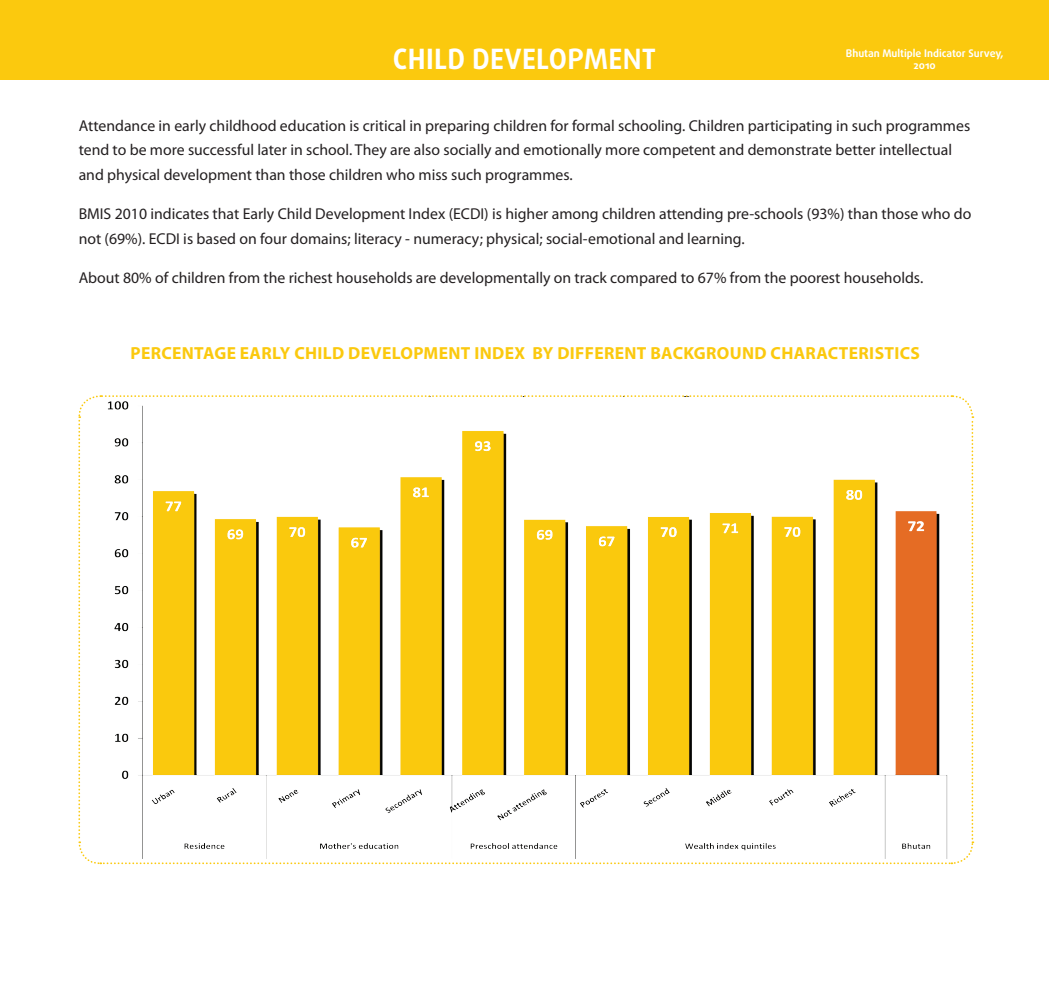
<style>
.page{position:relative;width:1049px;height:983px;background:#fff}
.page>*{position:absolute;margin:0;border:0;box-sizing:border-box;transform-origin:0 0}
.t1{font:700 28px "Daxline Pro";letter-spacing:.01em;color:#fff}
.t2{font:700 17.5px "Myriad Pro";letter-spacing:.02em;color:#fbc90e}
.t3{font:15.75px/24.5px "Myriad Pro";color:#231f20}
.t4{font:700 10.5px/12.6px "Daxline Pro";color:#fff;text-align:center}
</style>
<div class="page">
<div style="left:0;top:0;width:1048px;height:79px;background:#fbc90e"></div>
<svg style="left:78px;top:395px;width:896px;height:469px"></svg>
<p class="t1" style="left:393px;top:40px;width:264px">Child Development</p>
<p class="t4" style="left:845px;top:47px;width:159px">Bhutan Multiple Indicator Survey,<br>2010</p>
<p class="t3" style="left:79px;top:113px;width:893px">Attendance in early childhood education is critical in preparing children for formal schooling. Children participating in such programmes tend to be more successful later in school. They are also socially and emotionally more competent and demonstrate better intellectual and physical development than those children who miss such programmes.</p>
<p class="t3" style="left:79px;top:201px;width:894px">BMIS 2010 indicates that Early Child Development Index (ECDI) is higher among children attending pre-schools (93%) than those who do not (69%). ECDI is based on four domains; literacy - numeracy; physical; social-emotional and learning.</p>
<p class="t3" style="left:79px;top:265px;width:846px">About 80% of children from the richest households are developmentally on track compared to 67% from the poorest households.</p>
<p class="t2" style="left:130px;top:342px;width:791px">PERCENTAGE EARLY CHILD DEVELOPMENT INDEX BY DIFFERENT BACKGROUND CHARACTERISTICS</p>
</div>
